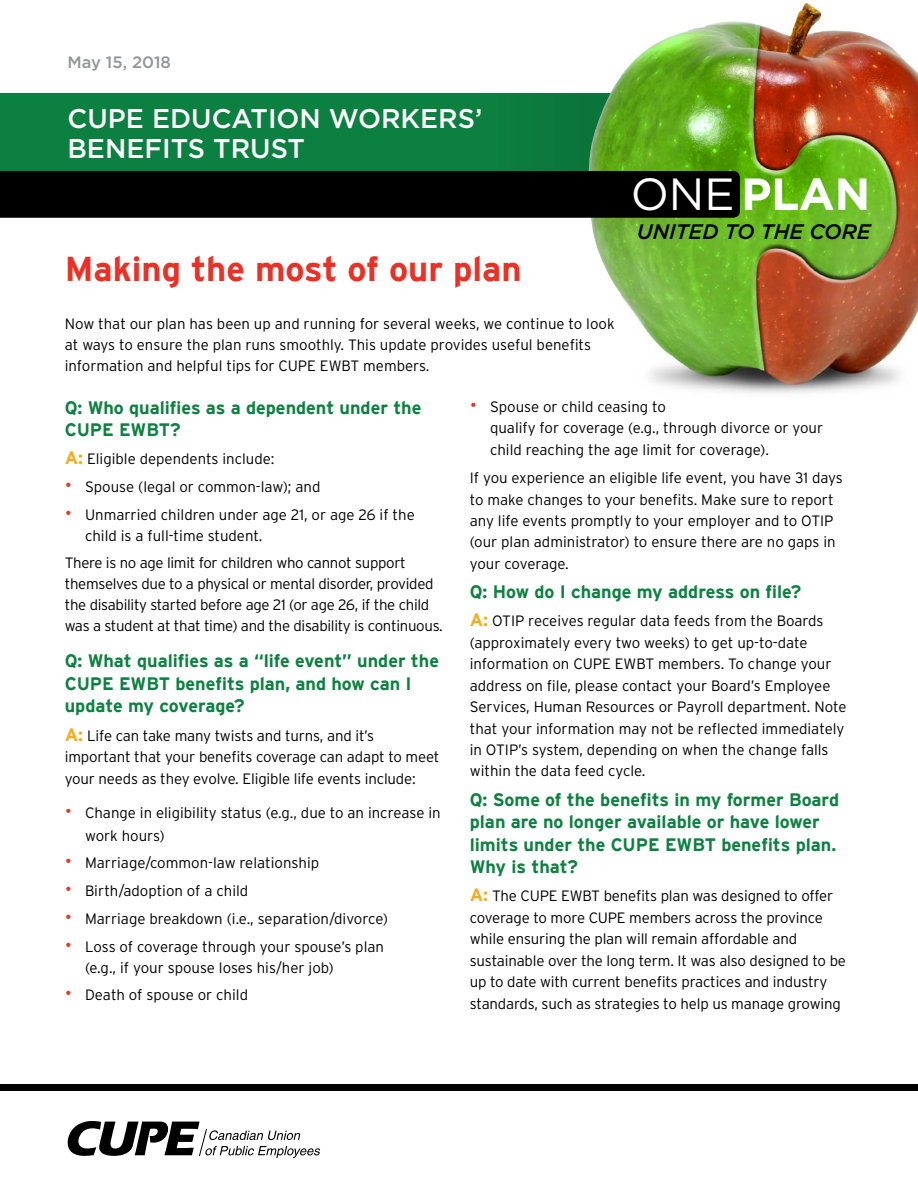
<style>
.page{position:relative;width:918px;height:1188px;background:#fff}
.page>*{position:absolute;margin:0;border:0;box-sizing:border-box;transform-origin:0 0}
.t1{font:700 45px "Gotham";color:#fff}
.t2{font:700 34.5px "Interstate";color:#ed3025}
.t3{font:500 27px/30px "Gotham";color:#fff}
.t4{font:italic 500 21px "Gotham";letter-spacing:-.005em;color:#000}
.t5{font:700 18px/22.5px "Interstate";color:#0c8140}
.t6{font:500 16.5px "Gotham";color:#939598}
.t7{font:300 15px/21.5px "Interstate";letter-spacing:-.01em;color:#000}
.s1{font-weight:400}
.s2{font-weight:700;font-size:18px;color:#f6ad1b}
.s3{font-size:19.5px;color:#ed3025}
</style>
<div class="page">
<div style="left:0;top:94px;width:616px;height:79px;background:#0c8040"></div>
<img style="left:622px;top:2px;width:296px;height:391px">
<img style="left:587px;top:74px;width:87px;height:263px">
<div style="left:0;top:171px;width:740px;height:47px;background:#000"></div>
<svg style="left:68px;top:1121px;width:252px;height:37px"></svg>
<div style="left:0;top:1084px;width:918px;height:7px;background:#000"></div>
<p class="t6" style="left:68px;top:52px;width:105px">May 15, 2018</p>
<p class="t3" style="left:68px;top:103px;width:416px">CUPE EDUCATION WORKERS’<br>BENEFITS TRUST</p>
<p class="t1" style="left:631px;top:168px;width:241px"><span class="s1">ONE</span> PLAN</p>
<p class="t4" style="left:637px;top:219px;width:235px">UNITED TO THE CORE</p>
<p class="t2" style="left:65px;top:250px;width:458px">Making the most of our plan</p>
<p class="t7" style="left:65px;top:313px;width:551px;line-height:21px">Now that our plan has been up and running for several weeks, we continue to look at ways to ensure the plan runs smoothly. This update provides useful benefits information and helpful tips for CUPE EWBT members.</p>
<p class="t5" style="left:65px;top:396px;width:358px">Q: Who qualifies as a dependent under the<br>CUPE EWBT?</p>
<p class="t7" style="left:65px;top:448px;width:211px"><span class="s2">A:</span> Eligible dependents include:</p>
<p class="t7" style="left:65px;top:476px;width:257px"><span class="s3">•</span> Spouse (legal or common-law); and</p>
<p class="t7" style="left:85px;top:504px;width:331px;line-height:21px;text-indent:-20px"><span class="s3">•</span> Unmarried children under age 21, or age 26 if the child is a full-time student.</p>
<p class="t7" style="left:65px;top:553px;width:379px;line-height:21px">There is no age limit for children who cannot support themselves due to a physical or mental disorder, provided the disability started before age 21 (or age 26, if the child was a student at that time) and the disability is continuous.</p>
<p class="t5" style="left:65px;top:650px;width:376px">Q: What qualifies as a “life event” under the<br>CUPE EWBT benefits plan, and how can I update my coverage?</p>
<p class="t7" style="left:65px;top:724px;width:376px"><span class="s2">A:</span> Life can take many twists and turns, and it’s important that your benefits coverage can adapt to meet your needs as they evolve. Eligible life events include:</p>
<p class="t7" style="left:85px;top:801px;width:357px;line-height:22.5px;text-indent:-20px"><span class="s3">•</span> Change in eligibility status (e.g., due to an increase in work hours)</p>
<p class="t7" style="left:65px;top:852px;width:256px"><span class="s3">•</span> Marriage/common-law relationship</p>
<p class="t7" style="left:65px;top:880px;width:185px"><span class="s3">•</span> Birth/adoption of a child</p>
<p class="t7" style="left:65px;top:908px;width:325px"><span class="s3">•</span> Marriage breakdown (i.e., separation/divorce)</p>
<p class="t7" style="left:85px;top:936px;width:301px;line-height:21px;text-indent:-20px"><span class="s3">•</span> Loss of coverage through your spouse’s plan (e.g., if your spouse loses his/her job)</p>
<p class="t7" style="left:65px;top:984px;width:185px"><span class="s3">•</span> Death of spouse or child</p>
<p class="t7" style="left:490px;top:396px;width:335px;text-indent:-20px"><span class="s3">•</span> Spouse or child ceasing to<br>qualify for coverage (e.g., through divorce or your child reaching the age limit for coverage).</p>
<p class="t7" style="left:470px;top:467px;width:375px">If you experience an eligible life event, you have 31 days to make changes to your benefits. Make sure to report any life events promptly to your employer and to OTIP (our plan administrator) to ensure there are no gaps in your coverage.</p>
<p class="t5" style="left:470px;top:580px;width:333px">Q: How do I change my address on file?</p>
<p class="t7" style="left:470px;top:610px;width:378px"><span class="s2">A:</span> OTIP receives regular data feeds from the Boards (approximately every two weeks) to get up-to-date information on CUPE EWBT members. To change your address on file, please contact your Board’s Employee Services, Human Resources or Payroll department. Note that your information may not be reflected immediately in OTIP’s system, depending on when the change falls within the data feed cycle.</p>
<p class="t5" style="left:470px;top:788px;width:371px">Q: Some of the benefits in my former Board plan are no longer available or have lower limits under the CUPE EWBT benefits plan.<br>Why is that?</p>
<p class="t7" style="left:470px;top:885px;width:378px"><span class="s2">A:</span> The CUPE EWBT benefits plan was designed to offer coverage to more CUPE members across the province while ensuring the plan will remain affordable and sustainable over the long term. It was also designed to be up to date with current benefits practices and industry standards, such as strategies to help us manage growing</p>
</div>
